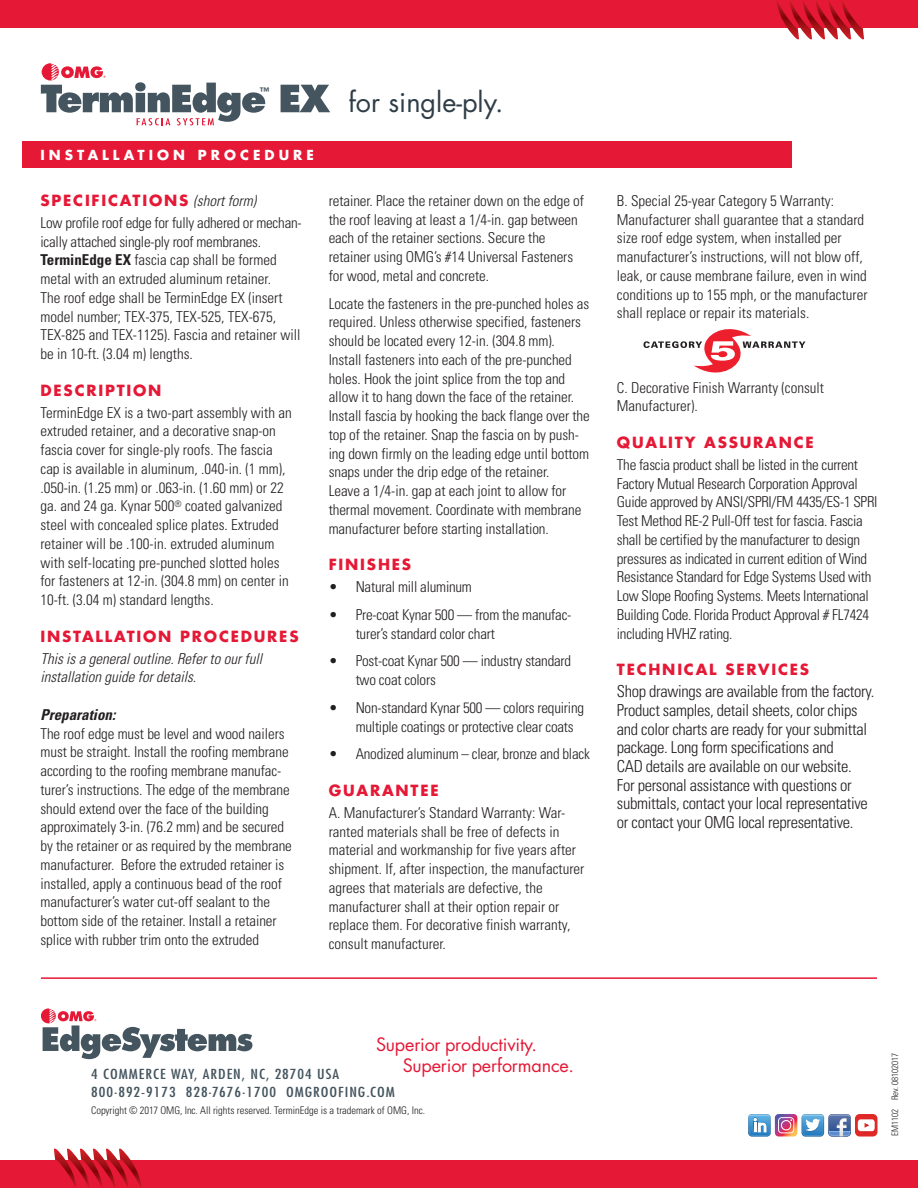
<style>
.page{position:relative;width:918px;height:1188px;background:#fff}
.page>*{position:absolute;margin:0;border:0;box-sizing:border-box;transform-origin:0 0}
.t1{font:27px "Futura";color:#2e3d47}
.t2{font:18px/21px "Futura";letter-spacing:-.01em;color:#e51836}
.t3{font:300 condensed 16.5px/18.8px "Univers";letter-spacing:-.02em;color:#231f20}
.t4{font:300 condensed 15px/18.8px "Univers";letter-spacing:-.005em;color:#231f20}
.t5{font:700 15px "Futura";letter-spacing:.12em;color:#e51836}
.t6{font:italic 300 condensed 15px/18.8px "Univers";color:#231f20}
.t7{font:italic 700 condensed 15px "Univers";color:#231f20}
.t8{font:condensed 13.5px/18px "Futura";letter-spacing:.06em;color:#45555f;scale:1.2 1}
.t9{font:700 13.5px "Futura";letter-spacing:.3em;color:#fff}
.t10{font:300 condensed 10.5px "Univers";color:#231f20}
.t11{font:700 10.5px "Univers";color:#45555f}
.t12{font:300 condensed 9px "Univers";color:#231f20}
.s1{font-family:"Univers";font-weight:300;font-style:italic;font-stretch:condensed;color:#231f20}
.s2{font-weight:700}
</style>
<div class="page">
<div style="left:0;top:1160px;width:918px;height:28px;background:#e51836"></div>
<svg style="left:54px;top:1149px;width:88px;height:39px"></svg>
<div style="left:0;top:0;width:918px;height:28px;background:#e51836"></div>
<svg style="left:777px;top:1px;width:87px;height:38px"></svg>
<div style="left:22px;top:141px;width:770px;height:27px;background:#e51836"></div>
<hr style="left:41px;top:977px;width:836px;height:2px;background:#e51836">
<svg style="left:41px;top:1008px;width:211px;height:51px"></svg>
<svg style="left:644px;top:329px;width:161px;height:44px"></svg>
<svg style="left:41px;top:63px;width:225px;height:62px"></svg>
<svg style="left:281px;top:85px;width:49px;height:27px"></svg>
<svg style="left:748px;top:1114px;width:130px;height:23px"></svg>
<p class="t11" style="left:259px;top:84px;width:12px">™</p>
<p class="t9" style="left:40px;top:145px;width:275px">INSTALLATION PROCEDURE</p>
<p class="t5" style="left:40px;top:190px;width:217px">SPECIFICATIONS <span class="s1">(short form)</span></p>
<p class="t4" style="left:40px;top:213px;width:263px">Low profile roof edge for fully adhered or mechan&shy;ically attached single-ply roof membranes.<br><span class="s2">TerminEdge EX</span> fascia cap shall be formed metal with an extruded aluminum retainer.<br>The roof edge shall be TerminEdge EX (insert model number; TEX-375, TEX-525, TEX-675, TEX-825 and TEX-1125). Fascia and retainer will be in 10-ft. (3.04 m) lengths.</p>
<p class="t5" style="left:40px;top:380px;width:123px">DESCRIPTION</p>
<p class="t4" style="left:40px;top:403px;width:253px">TerminEdge EX is a two-part assembly with an extruded retainer, and a decorative snap-on fascia cover for single-ply roofs. The fascia cap is available in aluminum, .040-in. (1 mm), .050-in. (1.25 mm) or .063-in. (1.60 mm) or 22 ga. and 24 ga. Kynar 500<sup>®</sup> coated galvanized steel with concealed splice plates. Extruded retainer will be .100-in. extruded aluminum with self-locating pre-punched slotted holes for fasteners at 12-in. (304.8 mm) on center in 10-ft. (3.04 m) standard lengths.</p>
<p class="t5" style="left:40px;top:626px;width:260px">INSTALLATION PROCEDURES</p>
<p class="t6" style="left:40px;top:649px;width:223px">This is a general outline. Refer to our full installation guide for details.</p>
<p class="t7" style="left:40px;top:705px;width:76px">Preparation:</p>
<p class="t4" style="left:40px;top:724px;width:253px">The roof edge must be level and wood nailers must be straight. Install the roofing membrane according to the roofing membrane manufac&shy;turer’s instructions. The edge of the membrane should extend over the face of the building approximately 3-in. (76.2 mm) and be secured by the retainer or as required by the membrane manufacturer. Before the extruded retainer is installed, apply a continuous bead of the roof manufacturer’s water cut-off sealant to the bottom side of the retainer. Install a retainer splice with rubber trim onto the extruded</p>
<h1 class="t1" style="left:349px;top:84px;width:156px">for single-ply.</h1>
<p class="t4" style="left:329px;top:191px;width:257px">retainer. Place the retainer down on the edge of the roof leaving at least a 1/4-in. gap between each of the retainer sections. Secure the retainer using OMG’s #14 Universal Fasteners for wood, metal and concrete.</p>
<p class="t4" style="left:329px;top:294px;width:263px">Locate the fasteners in the pre-punched holes as required. Unless otherwise specified, fasteners should be located every 12-in. (304.8 mm).<br>Install fasteners into each of the pre-punched holes. Hook the joint splice from the top and allow it to hang down the face of the retainer.<br>Install fascia by hooking the back flange over the top of the retainer. Snap the fascia on by push&shy;ing down firmly on the leading edge until bottom snaps under the drip edge of the retainer.<br>Leave a 1/4-in. gap at each joint to allow for thermal movement. Coordinate with membrane manufacturer before starting installation.</p>
<p class="t5" style="left:329px;top:554px;width:84px">FINISHES</p>
<p class="t4" style="left:329px;top:577px;width:145px">• Natural mill aluminum</p>
<p class="t4" style="left:356px;top:605px;width:217px;text-indent:-27px">• Pre-coat Kynar 500 — from the manufac&shy;turer’s standard color chart</p>
<p class="t4" style="left:356px;top:651px;width:217px;text-indent:-27px">• Post-coat Kynar 500 — industry standard two coat colors</p>
<p class="t4" style="left:356px;top:698px;width:230px;text-indent:-27px">• Non-standard Kynar 500 — colors requiring multiple coatings or protective clear coats</p>
<p class="t4" style="left:329px;top:744px;width:263px">• Anodized aluminum – clear, bronze and black</p>
<p class="t5" style="left:329px;top:780px;width:112px">GUARANTEE</p>
<p class="t4" style="left:329px;top:803px;width:257px">A. Manufacturer’s Standard Warranty: War&shy;ranted materials shall be free of defects in material and workmanship for five years after shipment. If, after inspection, the manufacturer agrees that materials are defective, the manufacturer shall at their option repair or replace them. For decorative finish warranty, consult manufacturer.</p>
<p class="t4" style="left:617px;top:191px;width:252px">B. Special 25-year Category 5 Warranty:<br>Manufacturer shall guarantee that a standard size roof edge system, when installed per manufacturer’s instructions, will not blow off, leak, or cause membrane failure, even in wind conditions up to 155 mph, or the manufacturer shall replace or repair its materials.</p>
<p class="t4" style="left:617px;top:378px;width:209px">C. Decorative Finish Warranty (consult<br>Manufacturer).</p>
<p class="t5" style="left:617px;top:432px;width:198px">QUALITY ASSURANCE</p>
<p class="t4" style="left:617px;top:455px;width:262px">The fascia product shall be listed in the current Factory Mutual Research Corporation Approval Guide approved by ANSI/SPRI/FM 4435/ES-1 SPRI Test Method RE-2 Pull-Off test for fascia. Fascia shall be certified by the manufacturer to design pressures as indicated in current edition of Wind Resistance Standard for Edge Systems Used with Low Slope Roofing Systems. Meets International Building Code. Florida Product Approval # FL7424 including HVHZ rating.</p>
<p class="t5" style="left:617px;top:659px;width:194px">TECHNICAL SERVICES</p>
<p class="t3" style="left:617px;top:682px;width:259px">Shop drawings are available from the factory.<br>Product samples, detail sheets, color chips and color charts are ready for your submittal package. Long form specifications and<br>CAD details are available on our website.<br>For personal assistance with questions or submittals, contact your local representative or contact your OMG local representative.</p>
<p class="t2" style="left:403px;top:1034px;width:173px;text-indent:-27px">Superior productivity.<br>Superior performance.</p>
<p class="t8" style="left:91px;top:1065px;width:254px">4 COMMERCE WAY, ARDEN, NC, 28704 USA<br>800.892-9173 828.7676.1700 OMGROOFING.COM</p>
<p class="t10" style="left:91px;top:1104px;width:335px">Copyright © 2017 OMG, Inc. All rights reserved. TerminEdge is a trademark of OMG, Inc.</p>
<p class="t12" style="left:889px;top:1136px;width:85px;rotate:-90deg">EM1102 Rev. 08102017</p>
</div>
